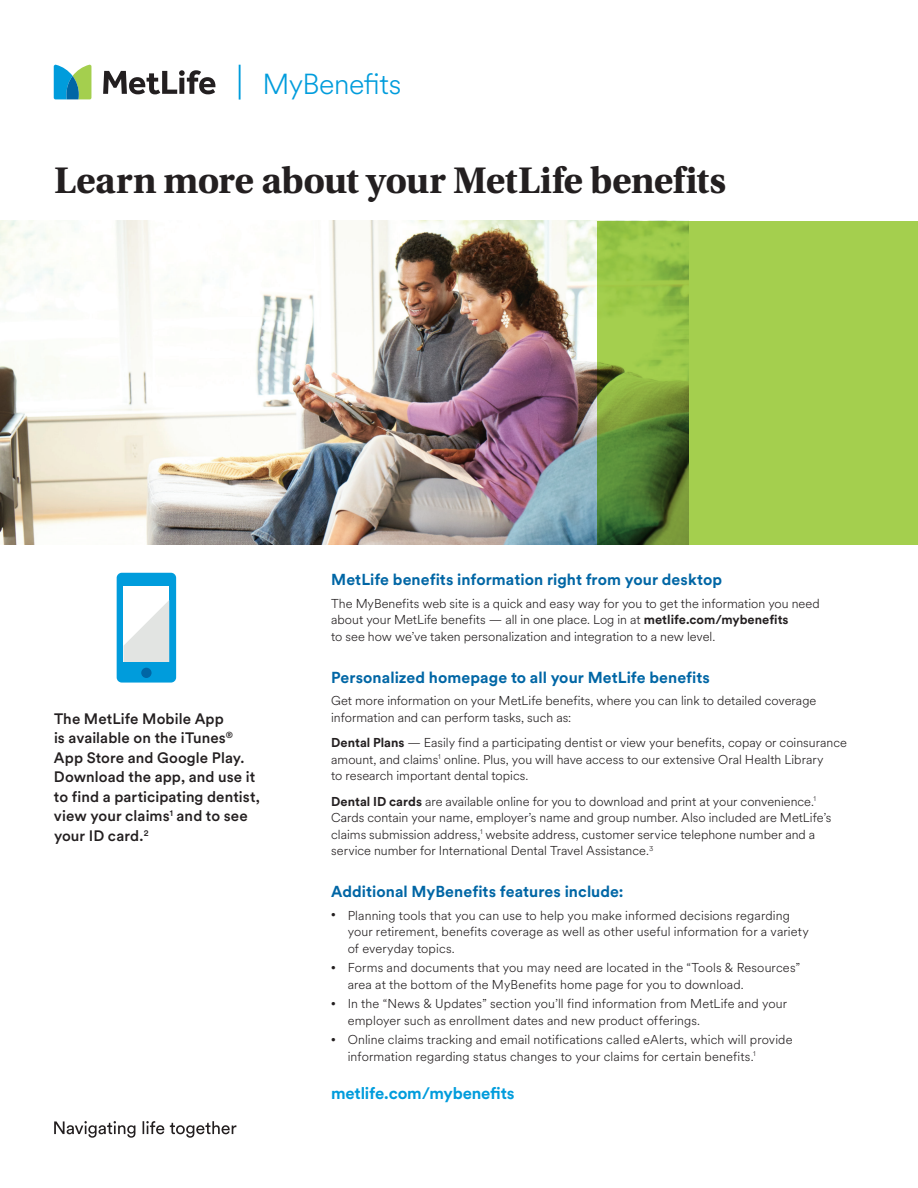
<style>
.page{position:relative;width:918px;height:1188px;background:#fff}
.page>*{position:absolute;margin:0;border:0;box-sizing:border-box;transform-origin:0 0}
.t1{font:700 39px "Utopia Std";letter-spacing:-.015em;color:#231f20}
.t2{font:300 28.65px "Met Life Circular";letter-spacing:-.015em;color:#009cdc}
.t3{font:700 16.5px "Met Life Circular";letter-spacing:-.01em;color:#009cdc}
.t4{font:700 15.75px "Met Life Circular";letter-spacing:.005em;color:#0066a5}
.t5{font:500 15px/19.5px "Met Life Circular";letter-spacing:.005em;color:#231f20}
.t6{font:300 12.75px/16.5px "Met Life Circular";letter-spacing:.005em;color:#231f20}
.s1{font-weight:700}
</style>
<div class="page">
<hr style="left:239px;top:65px;width:2px;height:35px;background:#009cdc">
<svg style="left:54px;top:1121px;width:182px;height:17px"></svg>
<svg style="left:103px;top:70px;width:112px;height:24px"></svg>
<svg style="left:54px;top:64px;width:37px;height:35px"></svg>
<img style="left:0;top:221px;width:597px;height:324px">
<svg style="left:597px;top:221px;width:321px;height:324px;fill:#a4cf4e"></svg>
<div style="left:117px;top:573px;width:59px;height:110px;background:#009cdc;border-radius:5px"></div>
<div style="left:124px;top:586px;width:45px;height:76px;background:#fff"></div>
<div style="left:141px;top:668px;width:11px;height:10px;background:#0066a5;border-radius:50%"></div>
<svg style="left:124px;top:601px;width:45px;height:61px"></svg>
<h2 class="t2" style="left:262px;top:65px;width:140px">MyBenefits</h2>
<h1 class="t1" style="left:54px;top:157px;width:674px">Learn more about your MetLife benefits</h1>
<p class="t5" style="left:54px;top:708px;width:207px">The MetLife Mobile App<br>is available on the iTunes<sup>®<br></sup>App Store and Google Play.<br>Download the app, and use it to find a participating dentist, view your claims<sup>1</sup> and to see your ID card.<sup>2</sup></p>
<p class="t4" style="left:331px;top:569px;width:393px">MetLife benefits information right from your desktop</p>
<p class="t6" style="left:331px;top:594px;width:490px">The MyBenefits web site is a quick and easy way for you to get the information you need about your MetLife benefits — all in one place. Log in at <span class="s1">metlife.com/mybenefits<br></span>to see how we’ve taken personalization and integration to a new level.</p>
<p class="t4" style="left:331px;top:666px;width:380px">Personalized homepage to all your MetLife benefits</p>
<p class="t6" style="left:331px;top:692px;width:487px">Get more information on your MetLife benefits, where you can link to detailed coverage information and can perform tasks, such as:</p>
<p class="t6" style="left:331px;top:734px;width:517px"><span class="s1">Dental Plans</span> — Easily find a participating dentist or view your benefits, copay or coinsurance amount, and claims<sup>1</sup> online. Plus, you will have access to our extensive Oral Health Library<br>to research important dental topics.</p>
<p class="t6" style="left:331px;top:792px;width:502px"><span class="s1">Dental ID cards</span> are available online for you to download and print at your convenience.<sup>1<br></sup>Cards contain your name, employer’s name and group number. Also included are MetLife’s claims submission address,<sup>1</sup> website address, customer service telephone number and a service number for International Dental Travel Assistance.<sup>3</sup></p>
<p class="t4" style="left:331px;top:881px;width:294px">Additional MyBenefits features include:</p>
<p class="t6" style="left:348px;top:906px;width:463px;text-indent:-16px"><sup>•</sup> Planning tools that you can use to help you make informed decisions regarding your retirement, benefits coverage as well as other useful information for a variety of everyday topics.</p>
<p class="t6" style="left:348px;top:959px;width:454px;text-indent:-16px"><sup>•</sup> Forms and documents that you may need are located in the “Tools &amp; Resources” area at the bottom of the MyBenefits home page for you to download.</p>
<p class="t6" style="left:348px;top:995px;width:441px;text-indent:-16px"><sup>•</sup> In the “News &amp; Updates” section you’ll find information from MetLife and your employer such as enrollment dates and new product offerings.</p>
<p class="t6" style="left:348px;top:1031px;width:446px;text-indent:-16px"><sup>•</sup> Online claims tracking and email notifications called eAlerts, which will provide information regarding status changes to your claims for certain benefits.<sup>1</sup></p>
<p class="t3" style="left:331px;top:1082px;width:185px">metlife.com/mybenefits</p>
</div>
